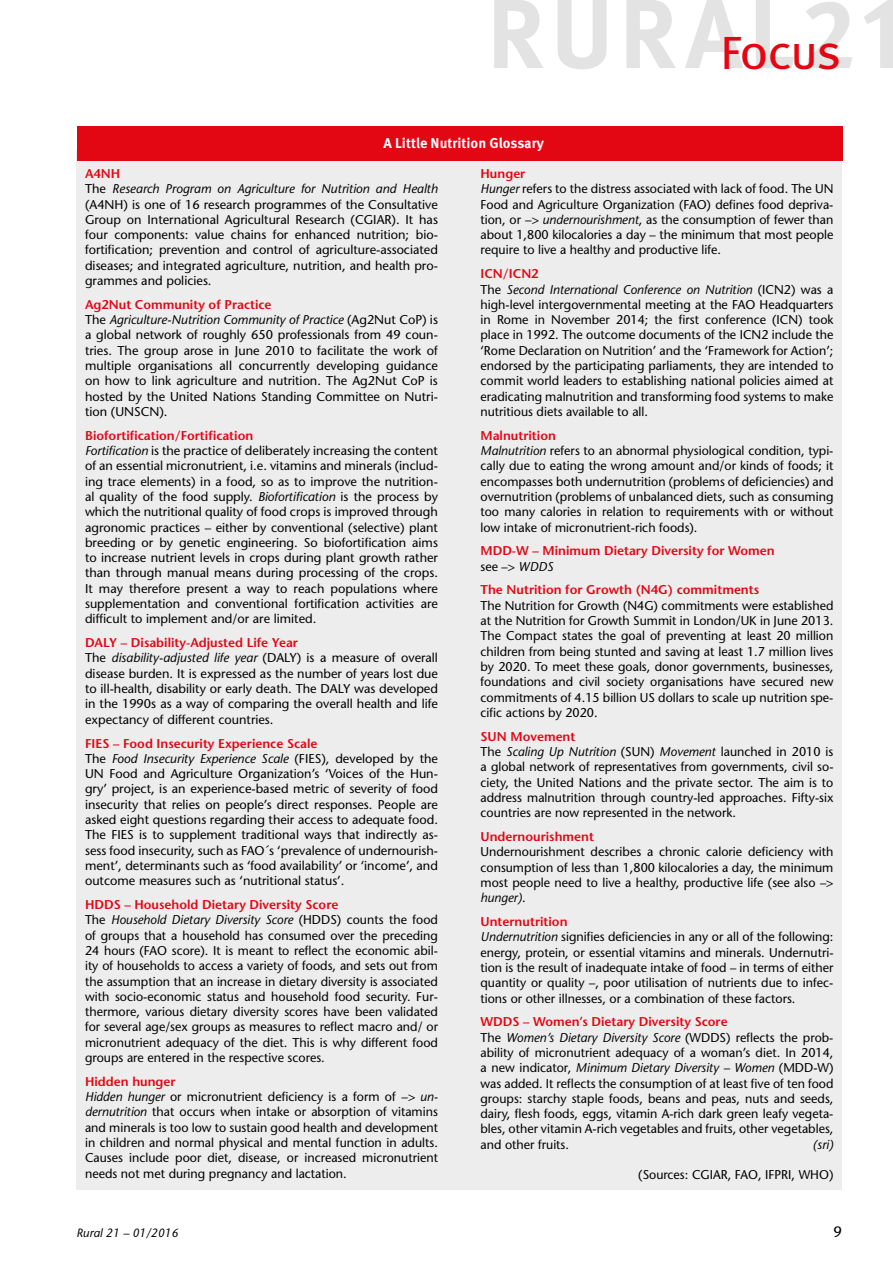
<style>
.page{position:relative;width:893px;height:1263px;background:#fff}
.page>*{position:absolute;margin:0;border:0;box-sizing:border-box;transform-origin:0 0}
.t1{font:46.5px "Meta Pro";letter-spacing:-.04em;color:#e30613}
.t2{font:500 15px "Stone Sans Std";color:#000}
.t3{font:700 14.25px "Meta Pro";color:#fff}
.t4{font:500 12.75px/15.3px "Stone Sans Std";color:#000}
.t5{font:600 12.75px/15.3px "Stone Sans Std";color:#e30613}
.t6{font:italic 500 12.75px "Stone Sans Std";color:#000}
.t7{font:italic 500 12px "Stone Sans Std";color:#000}
.s1{font-weight:600;color:#e30613}
.s2{font-style:italic}
.s3{font-weight:500;color:#000}
.s4{font-weight:500;font-style:italic;color:#000}
</style>
<div class="page">
<svg style="left:494px;top:0;width:399px;height:69px"></svg>
<div style="left:77px;top:150px;width:765px;height:1039px;background:#ededed"></div>
<div style="left:77px;top:126px;width:765px;height:34px;background:#e30613"></div>
<p class="t3" style="left:383px;top:134px;width:162px">A Little Nutrition Glossary</p>
<h1 class="t1" style="left:720px;top:23px;width:123px">Focus</h1>
<p class="t4" style="left:85px;top:166px;width:354px"><span class="s1">A4NH<br></span>The <span class="s2">Research Program on Agriculture for Nutrition and Health </span>(A4NH) is one of 16 research programmes of the Consultative Group on International Agricultural Research (CGIAR). It has four components: value chains for enhanced nutrition; bio&shy;fortification; prevention and control of agriculture-associated diseases; and integrated agriculture, nutrition, and health pro&shy;grammes and policies.</p>
<p class="t4" style="left:85px;top:297px;width:354px"><span class="s1">Ag2Nut Community of Practice<br></span>The <span class="s2">Agriculture-Nutrition Community of Practice</span> (Ag2Nut CoP) is a global network of roughly 650 professionals from 49 coun&shy;tries. The group arose in June 2010 to facilitate the work of multiple organisations all concurrently developing guidance on how to link agriculture and nutrition. The Ag2Nut CoP is hosted by the United Nations Standing Committee on Nutri&shy;tion (UNSCN).</p>
<p class="t4" style="left:85px;top:428px;width:354px"><span class="s1">Biofortification/Fortification<br></span><span class="s2">Fortification</span> is the practice of deliberately increasing the content of an essential micronutrient, i.e. vitamins and minerals (includ&shy;ing trace elements) in a food, so as to improve the nutrition&shy;al quality of the food supply. <span class="s2">Biofortification</span> is the process by which the nutritional quality of food crops is improved through agronomic practices – either by conventional (selective) plant breeding or by genetic engineering. So biofortification aims to increase nutrient levels in crops during plant growth rather than through manual means during processing of the crops.<br>It may therefore present a way to reach populations where supplementation and conventional fortification activities are difficult to implement and/or are limited.</p>
<p class="t4" style="left:85px;top:635px;width:354px"><span class="s1">DALY – Disability-Adjusted Life Year<br></span>The <span class="s2">disability-adjusted life year</span> (DALY) is a measure of overall disease burden. It is expressed as the number of years lost due to ill-health, disability or early death. The DALY was developed in the 1990s as a way of comparing the overall health and life expectancy of different countries.</p>
<p class="t4" style="left:85px;top:735px;width:354px"><span class="s1">FIES – Food Insecurity Experience Scale<br></span>The <span class="s2">Food Insecurity Experience Scale</span> (FIES), developed by the UN Food and Agriculture Organization’s ‘Voices of the Hun&shy;gry’ project, is an experience-based metric of severity of food insecurity that relies on people’s direct responses. People are asked eight questions regarding their access to adequate food.<br>The FIES is to supplement traditional ways that indirectly as&shy;sess food insecurity, such as FAO´s ‘prevalence of undernourish&shy;ment’, determinants such as ‘food availability’ or ‘income’, and outcome measures such as ‘nutritional status’.</p>
<p class="t4" style="left:85px;top:897px;width:354px"><span class="s1">HDDS – Household Dietary Diversity Score<br></span>The <span class="s2">Household Dietary Diversity Score</span> (HDDS) counts the food of groups that a household has consumed over the preceding 24 hours (FAO score). It is meant to reflect the economic abil&shy;ity of households to access a variety of foods, and sets out from the assumption that an increase in dietary diversity is associated with socio-economic status and household food security. Fur&shy;thermore, various dietary diversity scores have been validated for several age/sex groups as measures to reflect macro and/ or micronutrient adequacy of the diet. This is why different food groups are entered in the respective scores.</p>
<p class="t4" style="left:85px;top:1074px;width:354px"><span class="s1">Hidden hunger<br></span><span class="s2">Hidden hunger</span> or micronutrient deficiency is a form of <span class="s2">–&gt; un&shy;dernutrition</span> that occurs when intake or absorption of vitamins and minerals is too low to sustain good health and development in children and normal physical and mental function in adults.<br>Causes include poor diet, disease, or increased micronutrient needs not met during pregnancy and lactation.</p>
<p class="t4" style="left:480px;top:166px;width:354px"><span class="s1">Hunger<br></span><span class="s2">Hunger</span> refers to the distress associated with lack of food. The UN Food and Agriculture Organization (FAO) defines food depriva&shy;tion, or <span class="s2">–&gt; undernourishment</span>, as the consumption of fewer than about 1,800 kilocalories a day – the minimum that most people require to live a healthy and productive life.</p>
<p class="t4" style="left:480px;top:266px;width:354px"><span class="s1">ICN/ICN2<br></span>The <span class="s2">Second International Conference on Nutrition</span> (ICN2) was a high-level intergovernmental meeting at the FAO Headquarters in Rome in November 2014; the first conference (ICN) took place in 1992. The outcome documents of the ICN2 include the ‘Rome Declaration on Nutrition’ and the ‘Framework for Action’; endorsed by the participating parliaments, they are intended to commit world leaders to establishing national policies aimed at eradicating malnutrition and transforming food systems to make nutritious diets available to all.</p>
<p class="t4" style="left:480px;top:428px;width:354px"><span class="s1">Malnutrition<br></span><span class="s2">Malnutrition</span> refers to an abnormal physiological condition, typi&shy;cally due to eating the wrong amount and/or kinds of foods; it encompasses both undernutrition (problems of deficiencies) and overnutrition (problems of unbalanced diets, such as consuming too many calories in relation to requirements with or without low intake of micronutrient-rich foods).</p>
<p class="t5" style="left:480px;top:543px;width:296px">MDD-W – Minimum Dietary Diversity for Women <span class="s3">see –&gt;</span> <span class="s4">WDDS</span></p>
<p class="t5" style="left:480px;top:582px;width:280px">The Nutrition for Growth (N4G) commitments</p>
<p class="t4" style="left:480px;top:598px;width:354px;text-align:justify">The Nutrition for Growth (N4G) commitments were established at the Nutrition for Growth Summit in London/UK in June 2013.<br>The Compact states the goal of preventing at least 20 million children from being stunted and saving at least 1.7 million lives by 2020. To meet these goals, donor governments, businesses, foundations and civil society organisations have secured new commitments of 4.15 billion US dollars to scale up nutrition spe&shy;cific actions by 2020.</p>
<p class="t4" style="left:480px;top:729px;width:354px"><span class="s1">SUN Movement<br></span>The <span class="s2">Scaling Up Nutrition</span> (SUN) <span class="s2">Movement</span> launched in 2010 is a global network of representatives from governments, civil so&shy;ciety, the United Nations and the private sector. The aim is to address malnutrition through country-led approaches. Fifty-six countries are now represented in the network.</p>
<p class="t5" style="left:480px;top:829px;width:115px">Undernourishment</p>
<p class="t4" style="left:480px;top:844px;width:354px;text-align:justify">Undernourishment describes a chronic calorie deficiency with consumption of less than 1,800 kilocalories a day, the minimum most people need to live a healthy, productive life (see also –&gt; <span class="s2">hunger)</span>.</p>
<p class="t4" style="left:480px;top:914px;width:354px"><span class="s1">Unternutrition<br></span><span class="s2">Undernutrition</span> signifies deficiencies in any or all of the following: energy, protein, or essential vitamins and minerals. Undernutri&shy;tion is the result of inadequate intake of food – in terms of either quantity or quality –, poor utilisation of nutrients due to infec&shy;tions or other illnesses, or a combination of these factors.</p>
<p class="t4" style="left:480px;top:1014px;width:354px"><span class="s1">WDDS – Women’s Dietary Diversity Score<br></span>The <span class="s2">Women’s Dietary Diversity Score</span> (WDDS) reflects the prob&shy;ability of micronutrient adequacy of a woman’s diet. In 2014, a new indicator, <span class="s2">Minimum Dietary Diversity – Women</span> (MDD-W) was added. It reflects the consumption of at least five of ten food groups: starchy staple foods, beans and peas, nuts and seeds, dairy, flesh foods, eggs, vitamin A-rich dark green leafy vegeta&shy;bles, other vitamin A-rich vegetables and fruits, other vegetables, and other fruits.</p>
<p class="t6" style="left:813px;top:1137px;width:22px">(sri)</p>
<p class="t4" style="left:638px;top:1167px;width:197px">(Sources: CGIAR, FAO, IFPRI, WHO)</p>
<p class="t7" style="left:77px;top:1226px;width:103px">Rural 21 – 01/2016</p>
<p class="t2" style="left:833px;top:1223px;width:10px">9</p>
</div>
